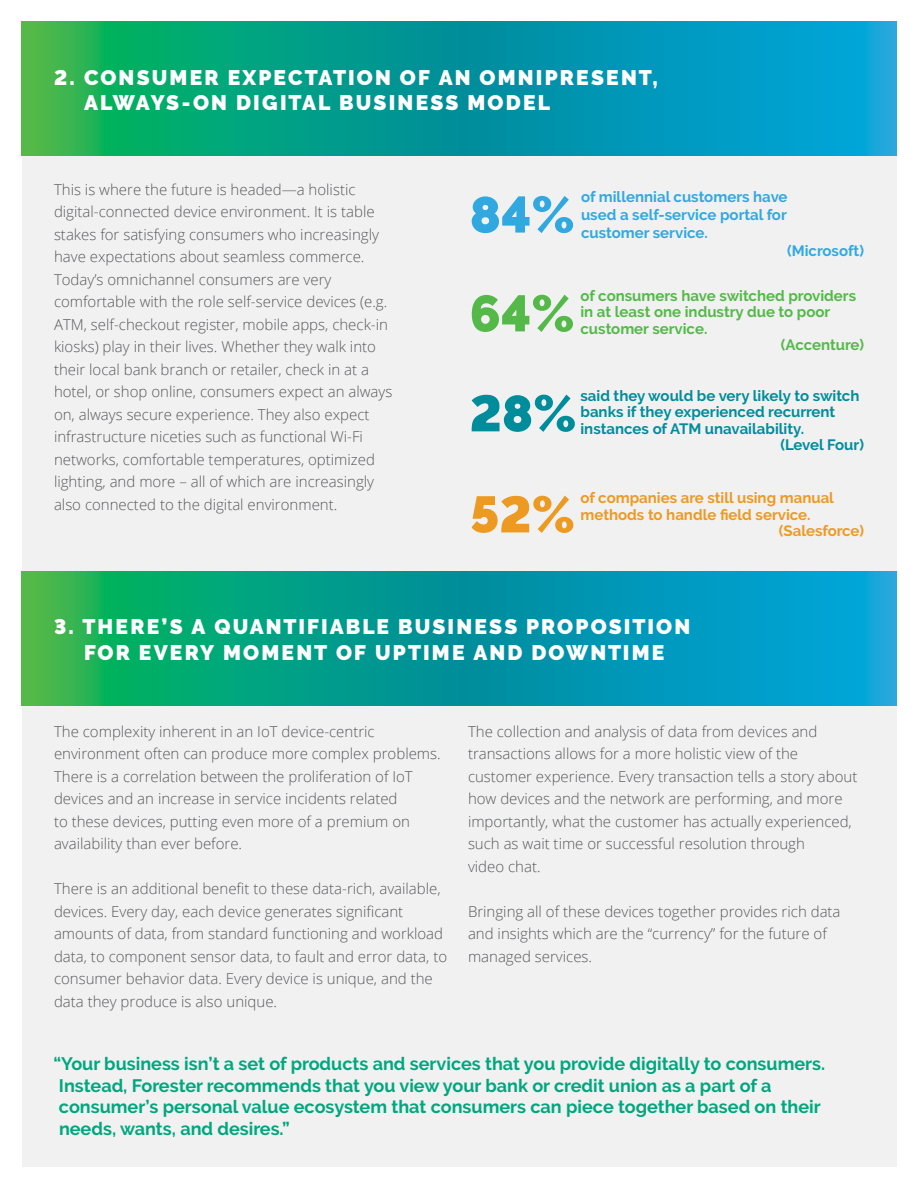
<style>
.page{position:relative;width:918px;height:1188px;background:#fff}
.page>*{position:absolute;margin:0;border:0;box-sizing:border-box;transform-origin:0 0}
.t1{font:900 51px "Raleway";color:#31a9e0}
.t2{font:900 51px "Raleway";color:#54b948}
.t3{font:900 51px "Raleway";color:#008d9b}
.t4{font:900 51px "Raleway";color:#ed9a22}
.t5{font:900 21px/25.5px "Raleway";letter-spacing:.105em;color:#fff}
.t6{font:700 18px/21.6px "Raleway";color:#00a77e}
.t7{font:300 15px/22.5px "Open Sans";color:#58595b}
.t8{font:700 15px "Raleway";color:#008d9b}
.t9{font:700 15px "Raleway";color:#54b948}
.t10{font:700 15px "Raleway";color:#31a9e0}
.t11{font:700 15px "Raleway";color:#ed9a22}
</style>
<div class="page">
<div style="left:22px;top:22px;width:874px;height:1144px;background:#f1f1f2"></div>
<svg style="left:22px;top:22px;width:874px;height:134px;background:#069f9a"></svg>
<svg style="left:22px;top:571px;width:874px;height:134px;background:#069f9a"></svg>
<h2 class="t5" style="left:84px;top:64px;width:575px;text-indent:-30px">2. CONSUMER EXPECTATION OF AN OMNIPRESENT,<br>ALWAYS-ON DIGITAL BUSINESS MODEL</h2>
<p class="t7" style="left:54px;top:178px;width:340px">This is where the future is headed—a holistic digital-connected device environment. It is table stakes for satisfying consumers who increasingly have expectations about seamless commerce.<br>Today’s omnichannel consumers are very comfortable with the role self-service devices (e.g.<br>ATM, self-checkout register, mobile apps, check-in kiosks) play in their lives. Whether they walk into their local bank branch or retailer, check in at a hotel, or shop online, consumers expect an always on, always secure experience. They also expect infrastructure niceties such as functional Wi-Fi networks, comfortable temperatures, optimized lighting, and more – all of which are increasingly also connected to the digital environment.</p>
<h1 class="t1" style="left:470px;top:185px;width:107px">84%</h1>
<p class="t10" style="left:581px;top:188px;width:208px">of millennial customers have</p>
<p class="t10" style="left:581px;top:206px;width:207px">used a self-service portal for</p>
<p class="t10" style="left:581px;top:224px;width:128px">customer service.</p>
<p class="t10" style="left:787px;top:242px;width:78px">(Microsoft)</p>
<p class="t9" style="left:580px;top:287px;width:277px">of consumers have switched providers</p>
<p class="t9" style="left:580px;top:303px;width:251px">in at least one industry due to poor</p>
<p class="t9" style="left:580px;top:320px;width:128px">customer service.</p>
<p class="t9" style="left:781px;top:336px;width:85px">(Accenture)</p>
<p class="t8" style="left:580px;top:387px;width:280px">said they would be very likely to switch</p>
<p class="t8" style="left:580px;top:403px;width:256px">banks if they experienced recurrent</p>
<p class="t8" style="left:580px;top:420px;width:225px">instances of ATM unavailability.</p>
<p class="t8" style="left:780px;top:436px;width:85px">(Level Four)</p>
<h1 class="t2" style="left:470px;top:284px;width:106px">64%</h1>
<h1 class="t3" style="left:470px;top:384px;width:108px">28%</h1>
<p class="t11" style="left:580px;top:489px;width:255px">of companies are still using manual</p>
<p class="t11" style="left:580px;top:506px;width:232px">methods to handle field service.</p>
<p class="t11" style="left:779px;top:522px;width:87px">(Salesforce)</p>
<h1 class="t4" style="left:470px;top:485px;width:107px">52%</h1>
<h2 class="t5" style="left:54px;top:614px;width:638px;text-align:center">3. THERE’S A QUANTIFIABLE BUSINESS PROPOSITION<br>FOR EVERY MOMENT OF UPTIME AND DOWNTIME</h2>
<p class="t7" style="left:54px;top:720px;width:388px">The complexity inherent in an IoT device-centric environment often can produce more complex problems.<br>There is a correlation between the proliferation of IoT devices and an increase in service incidents related<br>to these devices, putting even more of a premium on availability than ever before.</p>
<p class="t7" style="left:54px;top:877px;width:395px">There is an additional benefit to these data-rich, available, devices. Every day, each device generates significant amounts of data, from standard functioning and workload data, to component sensor data, to fault and error data, to consumer behavior data. Every device is unique, and the data they produce is also unique.</p>
<p class="t7" style="left:468px;top:720px;width:391px">The collection and analysis of data from devices and transactions allows for a more holistic view of the customer experience. Every transaction tells a story about how devices and the network are performing, and more importantly, what the customer has actually experienced, such as wait time or successful resolution through<br>video chat.</p>
<p class="t7" style="left:468px;top:900px;width:374px">Bringing all of these devices together provides rich data and insights which are the “currency” for the future of managed services.</p>
<p class="t6" style="left:59px;top:1053px;width:768px;text-indent:-6px">“Your business isn’t a set of products and services that you provide digitally to consumers.<br>Instead, Forester recommends that you view your bank or credit union as a part of a consumer’s personal value ecosystem that consumers can piece together based on their needs, wants, and desires.”</p>
</div>
